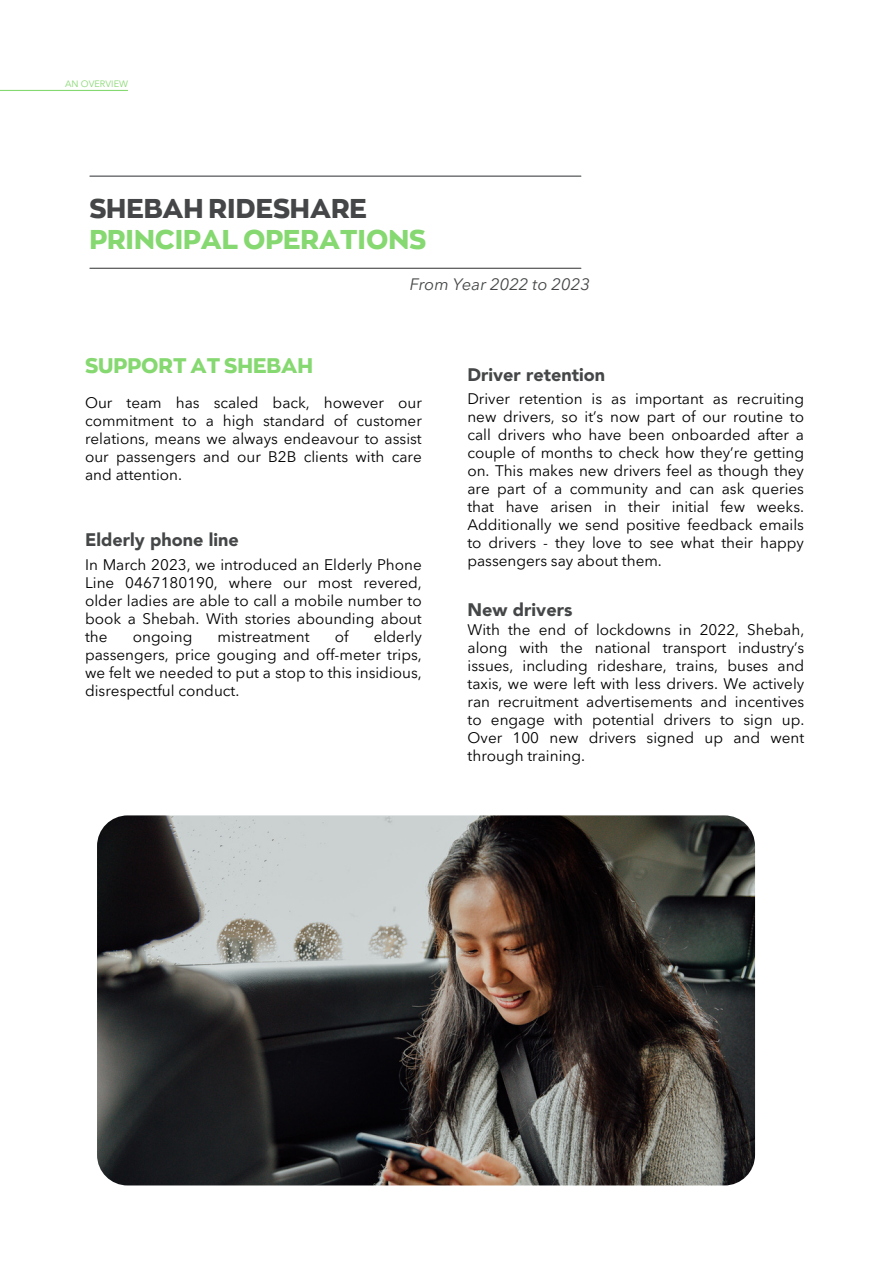
<style>
.page{position:relative;width:893px;height:1264px;background:#fff}
.page>*{position:absolute;margin:0;border:0;box-sizing:border-box;transform-origin:0 0}
.t1{font:800 27px "Zona Pro";color:#86d871}
.t2{font:800 27px "Zona Pro";color:#444647}
.t3{font:800 21px "Zona Pro";color:#86d871}
.t4{font:900 18px "Avenir LT Std";color:#444647}
.t5{font:italic 16.5px "Avenir Next LT Pro";color:#444647}
.t6{font:15.3px/18px "Avenir Next LT Pro";color:#000;text-align:justify}
.t7{font:9.3px "Avenir Next LT Pro";color:#86d871}
</style>
<div class="page">
<hr style="left:90px;top:175px;width:491px;height:2px;background:#444647">
<hr style="left:0;top:90px;width:128px;height:1px;background:#86d871">
<hr style="left:90px;top:268px;width:491px;height:1px;background:#444647">
<img style="left:97px;top:815px;width:658px;height:370px;border-radius:31px">
<p class="t7" style="left:65px;top:78px;width:65px">AN OVERVIEW</p>
<p class="t2" style="left:89px;top:193px;width:279px">SHEBAH RIDESHARE</p>
<p class="t1" style="left:89px;top:225px;width:338px">PRINCIPAL OPERATIONS</p>
<p class="t3" style="left:85px;top:353px;width:229px">SUPPORT AT SHEBAH</p>
<p class="t5" style="left:410px;top:274px;width:182px">From Year 2022 to 2023</p>
<p class="t4" style="left:467px;top:367px;width:139px">Driver retention</p>
<p class="t6" style="left:85px;top:393px;width:338px">Our team has scaled back, however our commitment to a high standard of customer relations, means we always endeavour to assist our passengers and our B2B clients with care and attention.</p>
<p class="t4" style="left:85px;top:532px;width:155px">Elderly phone line</p>
<p class="t6" style="left:85px;top:555px;width:338px">In March 2023, we introduced an Elderly Phone Line 0467180190, where our most revered, older ladies are able to call a mobile number to book a Shebah. With stories abounding about the</p>
<p class="t6" style="left:133px;top:627px;width:61px">ongoing</p>
<p class="t6" style="left:217px;top:627px;width:94px">mistreatment</p>
<p class="t6" style="left:335px;top:627px;width:15px">of</p>
<p class="t6" style="left:85px;top:627px;width:338px;text-indent:289px">elderly passengers, price gouging and off-meter trips, we felt we needed to put a stop to this insidious, disrespectful conduct.</p>
<p class="t6" style="left:467px;top:389px;width:338px">Driver retention is as important as recruiting new drivers, so it’s now part of our routine to call drivers who have been onboarded after a couple of months to check how they’re getting on. This makes new drivers feel as though they are part of a community and can ask queries that have arisen in their initial few weeks.<br>Additionally we send positive feedback emails to drivers - they love to see what their happy passengers say about them.</p>
<p class="t4" style="left:467px;top:602px;width:106px">New drivers</p>
<p class="t6" style="left:467px;top:621px;width:338px">With the end of lockdowns in 2022, Shebah, along with the national transport industry’s issues, including rideshare, trains, buses and taxis, we were left with less drivers. We actively ran recruitment advertisements and incentives to engage with potential drivers to sign up.<br>Over 100 new drivers signed up and went through training.</p>
</div>
